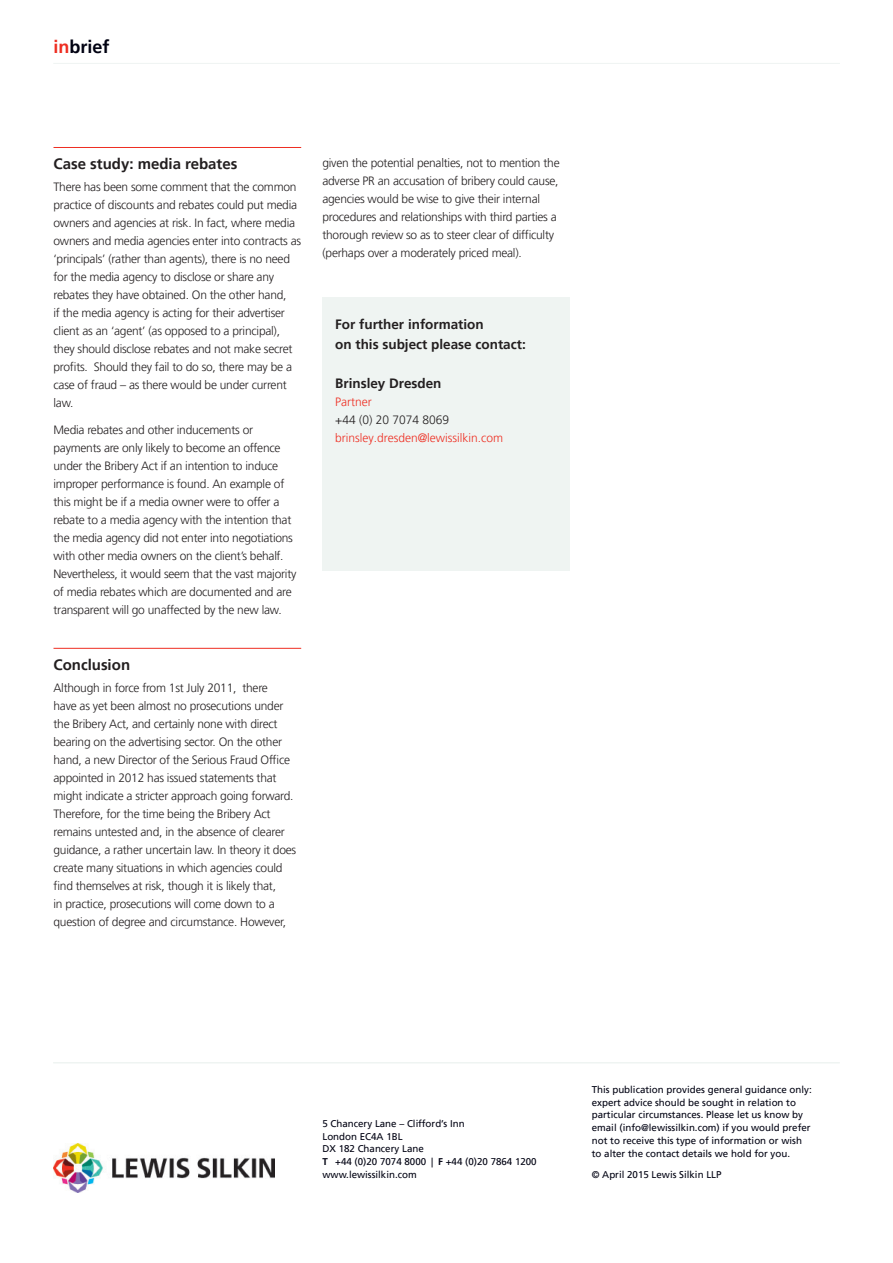
<style>
.page{position:relative;width:893px;height:1263px;background:#fff}
.page>*{position:absolute;margin:0;border:0;box-sizing:border-box;transform-origin:0 0}
.t1{font:700 18px "Frutiger LT Pro";color:#000212}
.Inbrief_Sub-heading{font:700 15px "Frutiger LT Pro";color:#231f20}
.t2{font:700 13.5px/19.5px "Frutiger LT Pro";color:#231f20}
.Inbrief_Body_Text{font:300 12px/18px "Frutiger LT Pro";letter-spacing:-.02em;color:#231f20}
.t3{font:300 12px/18px "Frutiger LT Pro";color:#ee2e22}
.t4{font:9.75px/12.8px "Frutiger LT Pro";color:#000212}
.s1{color:#ee2e22}
.s2{color:#231f20}
.s3{font-weight:700}
</style>
<div class="page">
<hr style="left:54px;top:147px;width:247px;height:1px;background:#ee2e22">
<hr style="left:54px;top:648px;width:247px;height:1px;background:#ee2e22">
<div style="left:322px;top:298px;width:248px;height:273px;background:#eff4f2"></div>
<hr style="left:53px;top:63px;width:787px;height:1px;background:#eff4f2">
<hr style="left:53px;top:1062px;width:787px;height:1px;background:#eff4f2">
<img style="left:53px;top:1143px;width:221px;height:50px">
<p class="t1" style="left:54px;top:36px;width:58px"><span class="s1">in</span>brief</p>
<p class="Inbrief_Sub-heading" style="left:54px;top:155px;width:185px">Case study: media rebates</p>
<p class="Inbrief_Body_Text" style="left:54px;top:178px;width:249px">There has been some comment that the common practice of discounts and rebates could put media owners and agencies at risk. In fact, where media owners and media agencies enter into contracts as ‘principals’ (rather than agents), there is no need for the media agency to disclose or share any rebates they have obtained. On the other hand,<br>if the media agency is acting for their advertiser client as an ‘agent’ (as opposed to a principal), they should disclose rebates and not make secret profits. Should they fail to do so, there may be a case of fraud – as there would be under current law.</p>
<p class="Inbrief_Body_Text" style="left:54px;top:421px;width:244px">Media rebates and other inducements or payments are only likely to become an offence under the Bribery Act if an intention to induce improper performance is found. An example of this might be if a media owner were to offer a rebate to a media agency with the intention that the media agency did not enter into negotiations with other media owners on the client’s behalf.<br>Nevertheless, it would seem that the vast majority of media rebates which are documented and are transparent will go unaffected by the new law.</p>
<p class="Inbrief_Sub-heading" style="left:54px;top:656px;width:78px">Conclusion</p>
<p class="Inbrief_Body_Text" style="left:54px;top:679px;width:244px">Although in force from 1st July 2011, there<br>have as yet been almost no prosecutions under the Bribery Act, and certainly none with direct bearing on the advertising sector. On the other hand, a new Director of the Serious Fraud Office appointed in 2012 has issued statements that might indicate a stricter approach going forward.<br>Therefore, for the time being the Bribery Act remains untested and, in the absence of clearer guidance, a rather uncertain law. In theory it does create many situations in which agencies could find themselves at risk, though it is likely that,<br>in practice, prosecutions will come down to a question of degree and circumstance. However,</p>
<p class="Inbrief_Body_Text" style="left:322px;top:154px;width:239px">given the potential penalties, not to mention the adverse PR an accusation of bribery could cause, agencies would be wise to give their internal procedures and relationships with third parties a thorough review so as to steer clear of difficulty (perhaps over a moderately priced meal).</p>
<p class="t2" style="left:335px;top:315px;width:192px">For further information<br>on this subject please contact:</p>
<p class="t2" style="left:335px;top:373px;width:108px">Brinsley Dresden</p>
<p class="t3" style="left:335px;top:392px;width:170px">Partner<br><span class="s2">+44 (0) 20 7074 8069 </span>brinsley.dresden@lewissilkin.com</p>
<p class="t4" style="left:322px;top:1117px;width:144px">5 Chancery Lane – Clifford’s Inn<br>London EC4A 1BL</p>
<p class="t4" style="left:322px;top:1143px;width:103px">DX 182 Chancery Lane</p>
<p class="t4" style="left:322px;top:1155px;width:216px"><span class="s3">T</span> +44 (0)20 7074 8000 | <span class="s3">F</span> +44 (0)20 7864 1200</p>
<p class="t4" style="left:322px;top:1168px;width:96px">www.lewissilkin.com</p>
<p class="t4" style="left:592px;top:1083px;width:221px">This publication provides general guidance only: expert advice should be sought in relation to particular circumstances. Please let us know by email (info@lewissilkin.com) if you would prefer not to receive this type of information or wish to alter the contact details we hold for you.</p>
<p class="t4" style="left:592px;top:1168px;width:131px">© April 2015 Lewis Silkin LLP</p>
</div>
